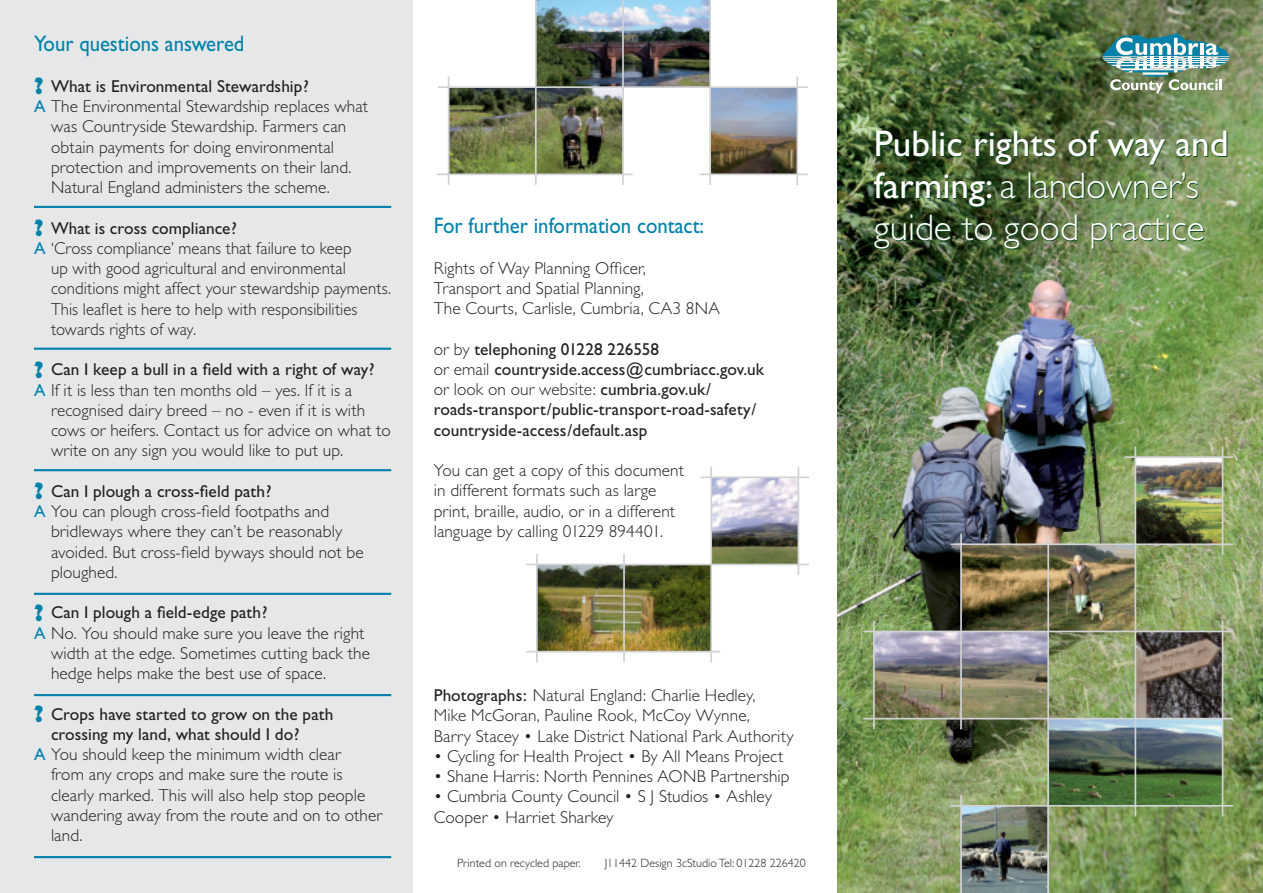
<style>
.page{position:relative;width:1263px;height:893px;background:#fff}
.page>*{position:absolute;margin:0;border:0;box-sizing:border-box;transform-origin:0 0}
.t1{font:300 37.2px/42px "Gill Sans";color:#fff}
.t2{font:800 24px "Gill Sans";color:#0082aa}
.subhead{font:22.5px "Gill Sans";color:#0082aa;scale:.92 1}
.t3{font:300 17.25px/20.2px "Gill Sans";letter-spacing:.005em;color:#231f20}
.t4{font:17.25px/20.2px "Gill Sans";color:#231f20}
.t5{font:300 12px "Gill Sans";color:#231f20}
.s1{font-weight:400;color:#0082aa}
.s2{font-weight:300}
.s3{font-weight:400}
</style>
<div class="page">
<div style="left:0;top:0;width:412px;height:893px;background:#e6e7e9"></div>
<hr style="left:34px;top:206px;width:357px;height:2px;background:#0082aa">
<hr style="left:34px;top:348px;width:357px;height:2px;background:#0082aa">
<hr style="left:34px;top:469px;width:357px;height:2px;background:#0082aa">
<hr style="left:34px;top:593px;width:357px;height:2px;background:#0082aa">
<hr style="left:34px;top:694px;width:357px;height:2px;background:#0082aa">
<hr style="left:34px;top:856px;width:357px;height:2px;background:#0082aa">
<img style="left:838px;top:0;width:425px;height:893px">
<img style="left:1102px;top:33px;width:127px;height:60px">
<img style="left:962px;top:807px;width:85px;height:86px">
<img style="left:1049px;top:719px;width:173px;height:86px">
<img style="left:875px;top:632px;width:172px;height:86px">
<img style="left:1136px;top:632px;width:86px;height:86px">
<img style="left:962px;top:545px;width:172px;height:86px">
<img style="left:1136px;top:458px;width:86px;height:85px">
<img style="left:449px;top:88px;width:173px;height:85px">
<img style="left:711px;top:88px;width:85px;height:85px">
<hr style="left:699px;top:173px;width:109px;height:2px;background:#d1d2d4">
<hr style="left:796px;top:77px;width:2px;height:108px;background:#d1d2d4">
<img style="left:537px;top:0;width:172px;height:86px">
<hr style="left:535px;top:0;width:2px;height:185px;background:#d1d2d4">
<hr style="left:438px;top:86px;width:370px;height:2px;background:#d1d2d4">
<hr style="left:448px;top:77px;width:1px;height:108px;background:#d1d2d4">
<hr style="left:709px;top:0;width:2px;height:185px;background:#d1d2d4">
<hr style="left:622px;top:0;width:2px;height:185px;background:#d1d2d4">
<hr style="left:1222px;top:621px;width:1px;height:195px;background:#d1d2d4">
<hr style="left:863px;top:718px;width:370px;height:1px;background:#d1d2d4">
<hr style="left:950px;top:805px;width:283px;height:2px;background:#d1d2d4">
<hr style="left:960px;top:534px;width:2px;height:195px;background:#d1d2d4">
<hr style="left:863px;top:631px;width:370px;height:1px;background:#d1d2d4">
<hr style="left:873px;top:621px;width:2px;height:108px;background:#d1d2d4">
<hr style="left:1134px;top:446px;width:2px;height:370px;background:#d1d2d4">
<hr style="left:1047px;top:536px;width:2px;height:357px;background:#d1d2d4">
<hr style="left:950px;top:543px;width:283px;height:2px;background:#d1d2d4">
<hr style="left:1125px;top:456px;width:108px;height:2px;background:#d1d2d4">
<hr style="left:1222px;top:446px;width:1px;height:109px;background:#d1d2d4">
<hr style="left:960px;top:795px;width:2px;height:98px;background:#d1d2d4">
<hr style="left:437px;top:173px;width:196px;height:2px;background:#d1d2d4">
<img style="left:538px;top:565px;width:172px;height:86px">
<img style="left:712px;top:478px;width:85px;height:86px">
<hr style="left:536px;top:554px;width:2px;height:108px;background:#d1d2d4">
<hr style="left:526px;top:564px;width:283px;height:1px;background:#d1d2d4">
<hr style="left:526px;top:651px;width:194px;height:1px;background:#d1d2d4">
<hr style="left:710px;top:467px;width:2px;height:195px;background:#d1d2d4">
<hr style="left:623px;top:554px;width:2px;height:108px;background:#d1d2d4">
<hr style="left:701px;top:476px;width:108px;height:2px;background:#d1d2d4">
<hr style="left:797px;top:467px;width:2px;height:108px;background:#d1d2d4">
<p class="subhead" style="left:34px;top:31px;width:230px">Your questions answered</p>
<p class="t2" style="left:34px;top:72px;width:11px">?</p>
<p class="t4" style="left:51px;top:76px;width:259px">What is Environmental Stewardship?</p>
<p class="t3" style="left:51px;top:96px;width:319px;text-indent:-17px"><span class="s1">A</span> The Environmental Stewardship replaces what was Countryside Stewardship. Farmers can obtain payments for doing environmental protection and improvements on their land.<br>Natural England administers the scheme.</p>
<p class="t2" style="left:34px;top:214px;width:11px">?</p>
<p class="t4" style="left:51px;top:218px;width:188px">What is cross compliance?</p>
<p class="t3" style="left:51px;top:238px;width:342px;text-indent:-17px"><span class="s1">A</span> ‘Cross compliance’ means that failure to keep<br>up with good agricultural and environmental conditions might affect your stewardship payments.<br>This leaflet is here to help with responsibilities towards rights of way.</p>
<p class="t2" style="left:34px;top:356px;width:11px">?</p>
<p class="t4" style="left:51px;top:359px;width:325px">Can I keep a bull in a field with a right of way?</p>
<p class="t3" style="left:51px;top:380px;width:341px;text-indent:-17px"><span class="s1">A</span> If it is less than ten months old – yes. If it is a recognised dairy breed – no - even if it is with cows or heifers. Contact us for advice on what to write on any sign you would like to put up.</p>
<p class="t2" style="left:34px;top:477px;width:11px">?</p>
<p class="t4" style="left:51px;top:481px;width:222px">Can I plough a cross-field path?</p>
<p class="t3" style="left:51px;top:501px;width:314px;text-indent:-17px"><span class="s1">A</span> You can plough cross-field footpaths and bridleways where they can’t be reasonably avoided. But cross-field byways should not be ploughed.</p>
<p class="t2" style="left:34px;top:599px;width:11px">?</p>
<p class="t4" style="left:51px;top:602px;width:218px">Can I plough a field-edge path?</p>
<p class="t3" style="left:51px;top:623px;width:320px;text-indent:-17px"><span class="s1">A</span> No. You should make sure you leave the right width at the edge. Sometimes cutting back the hedge helps make the best use of space.</p>
<p class="t2" style="left:34px;top:700px;width:11px">?</p>
<p class="t4" style="left:51px;top:704px;width:284px">Crops have started to grow on the path crossing my land, what should I do?</p>
<p class="t3" style="left:51px;top:744px;width:333px;text-indent:-17px"><span class="s1">A</span> You should keep the minimum width clear<br>from any crops and make sure the route is clearly marked. This will also help stop people wandering away from the route and on to other land.</p>
<p class="subhead" style="left:434px;top:213px;width:295px">For further information contact:</p>
<p class="t3" style="left:434px;top:258px;width:214px">Rights of Way Planning Officer,</p>
<p class="t3" style="left:434px;top:278px;width:212px">Transport and Spatial Planning,</p>
<p class="t3" style="left:434px;top:298px;width:288px">The Courts, Carlisle, Cumbria, CA3 8NA</p>
<p class="t4" style="left:434px;top:339px;width:227px"><span class="s2">or by</span> telephoning 01228 226558</p>
<p class="t4" style="left:434px;top:359px;width:332px"><span class="s2">or email</span> countryside.access@cumbriacc.gov.uk</p>
<p class="t4" style="left:434px;top:379px;width:324px"><span class="s2">or look on our website:</span> cumbria.gov.uk/ roads-transport/public-transport-road-safety/ countryside-access/default.asp</p>
<p class="t3" style="left:434px;top:460px;width:252px">You can get a copy of this document in different formats such as large print, braille, audio, or in a different language by calling 01229 894401.</p>
<p class="t3" style="left:434px;top:685px;width:323px"><span class="s3">Photographs:</span> Natural England: Charlie Hedley,</p>
<p class="t3" style="left:434px;top:705px;width:318px">Mike McGoran, Pauline Rook, McCoy Wynne,</p>
<p class="t3" style="left:434px;top:726px;width:361px">Barry Stacey • Lake District National Park Authority</p>
<p class="t3" style="left:434px;top:746px;width:351px">• Cycling for Health Project • By All Means Project</p>
<p class="t3" style="left:434px;top:766px;width:357px">• Shane Harris: North Pennines AONB Partnership</p>
<p class="t3" style="left:434px;top:786px;width:340px">• Cumbria County Council • S J Studios • Ashley<br>Cooper • Harriet Sharkey</p>
<p class="t5" style="left:457px;top:857px;width:125px">Printed on recycled paper.</p>
<p class="t5" style="left:605px;top:857px;width:203px">J11442 Design 3cStudio Tel: 01228 226420</p>
<p class="t1" style="left:874px;top:123px;width:356px"><span class="s3">Public rights of way and farming:</span> a landowner’s guide to good practice</p>
</div>
